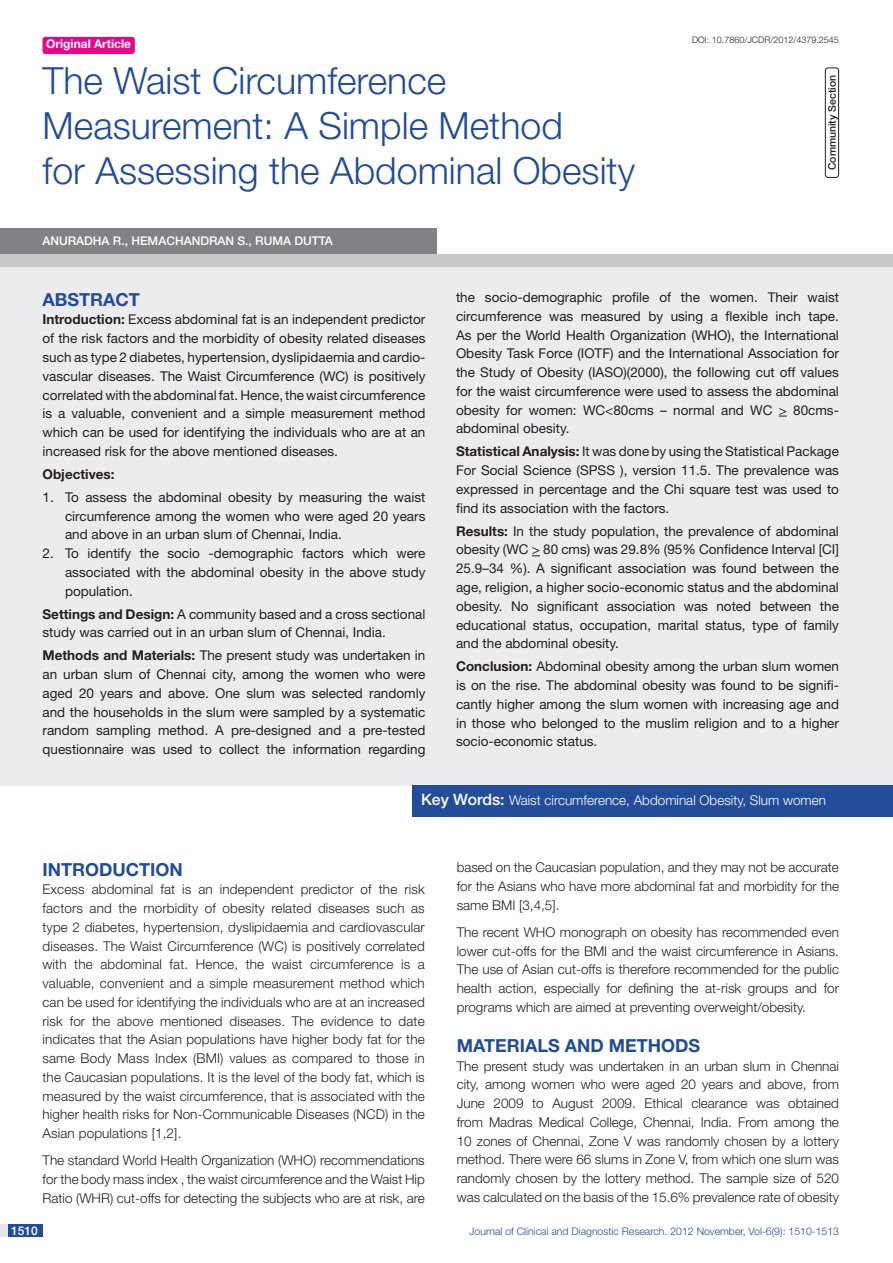
<style>
.page{position:relative;width:893px;height:1263px;background:#fff}
.page>*{position:absolute;margin:0;border:0;box-sizing:border-box;transform-origin:0 0}
.t1{font:300 37.5px/45px "Helvetica Neue";color:#214c99}
.Level_1{font:700 18px "Helvetica Neue";color:#214c99}
.Abstract_head{font:700 18px "Helvetica Neue";color:#214c99}
.Abstract_text{font:13.5px/18.8px "Helvetica Neue";color:#231f20;text-align:justify}
.Body_text{font:300 13.5px/18.8px "Helvetica Neue";color:#231f20;text-align:justify}
.t2{font:300 13.5px "Helvetica Neue";color:#fff}
.Abstract_text-2{font:700 13.5px "Helvetica Neue";color:#231f20}
.Author{font:500 12px "Helvetica Neue";color:#fff}
.t3{font:700 12px "Helvetica Neue";color:#fff}
.t4{font:300 10.5px "Helvetica Neue";color:#214c99}
.t5{font:500 10.5px "Helvetica Neue";color:#231f20}
.DOI{font:300 9px "Helvetica Neue";color:#231f20}
.s1{color:#244d99}
.s2{font-weight:700}
.s3{font-weight:500;font-size:15.75px}
</style>
<div class="page">
<div style="left:0;top:1224px;width:43px;height:13px;background:#e6e7e9"></div>
<div style="left:8px;top:1224px;width:35px;height:13px;background:#214c99"></div>
<div style="left:43px;top:37px;width:92px;height:17px;background:#ed028c;border-radius:3px"></div>
<div style="left:0;top:264px;width:893px;height:522px;background:#ececee"></div>
<div style="left:0;top:254px;width:893px;height:12px;background:#c7c8ca"></div>
<div style="left:413px;top:785px;width:480px;height:32px;background:#244d99"></div>
<div style="left:825px;top:68px;width:14px;height:110px;border:1px solid #231f20;border-radius:3px"></div>
<div style="left:0;top:228px;width:436px;height:26px;background:#808285"></div>
<p class="t3" style="left:46px;top:37px;width:87px">Original Article</p>
<p class="t1" style="left:43px;top:57px;width:594px">The Waist Circumference<br>Measurement: A Simple Method<br>for Assessing the Abdominal Obesity</p>
<p class="Author" style="left:43px;top:233px;width:290px">ANURADHA R., HEMACHANDRAN S., RUMA DUTTA</p>
<p class="DOI" style="left:692px;top:35px;width:148px">DOI: 10.7860/JCDR/2012/4379.2545</p>
<p class="t5" style="left:826px;top:170px;width:97px;rotate:-90deg">COMMUNITY SECTION</p>
<p class="Abstract_head" style="left:43px;top:288px;width:99px">ABST<span class="s1">RAC</span>T</p>
<p class="Abstract_text" style="left:43px;top:310px;width:384px"><span class="s2">Introduction:</span> Excess abdominal fat is an independent predictor of the risk factors and the morbidity of obesity related diseases such as type 2 diabetes, hypertension, dyslipidaemia and cardio&shy;vascular diseases. The Waist Circumference (WC) is positively correlated with the abdominal fat. Hence, the waist circumference is a valuable, convenient and a simple measurement method which can be used for identifying the individuals who are at an increased risk for the above mentioned diseases.</p>
<p class="Abstract_text-2" style="left:43px;top:466px;width:74px">Objectives:</p>
<p class="Abstract_text" style="left:65px;top:487px;width:362px;text-indent:-23px">1. To assess the abdominal obesity by measuring the waist circumference among the women who were aged 20 years and above in an urban slum of Chennai, India.</p>
<p class="Abstract_text" style="left:65px;top:544px;width:362px;text-indent:-23px">2. To identify the socio -demographic factors which were associated with the abdominal obesity in the above study population.</p>
<p class="Abstract_text" style="left:43px;top:604px;width:384px"><span class="s2">Settings and Design:</span> A community based and a cross sectional study was carried out in an urban slum of Chennai, India.</p>
<p class="Abstract_text" style="left:43px;top:646px;width:384px"><span class="s2">Methods and Materials:</span> The present study was undertaken in an urban slum of Chennai city, among the women who were aged 20 years and above. One slum was selected randomly and the households in the slum were sampled by a systematic random sampling method. A pre-designed and a pre-tested questionnaire was used to collect the information regarding</p>
<p class="Abstract_text" style="left:456px;top:288px;width:384px">the socio-demographic profile of the women. Their waist circumference was measured by using a flexible inch tape.<br>As per the World Health Organization (WHO), the International Obesity Task Force (IOTF) and the International Association for the Study of Obesity (IASO)(2000), the following cut off values for the waist circumference were used to assess the abdominal obesity for women: WC&lt;80cms – normal and WC &gt; 80cms&shy;abdominal obesity.</p>
<p class="Abstract_text" style="left:456px;top:442px;width:384px"><span class="s2">Statistical Analysis:</span> It was done by using the Statistical Package For Social Science (SPSS ), version 11.5. The prevalence was expressed in percentage and the Chi square test was used to find its association with the factors.</p>
<p class="Abstract_text" style="left:456px;top:521px;width:384px"><span class="s2">Results:</span> In the study population, the prevalence of abdominal obesity (WC &gt; 80 cms) was 29.8% (95% Confidence Interval [CI] 25.9–34 %). A significant association was found between the age, religion, a higher socio-economic status and the abdominal obesity. No significant association was noted between the educational status, occupation, marital status, type of family and the abdominal obesity.</p>
<p class="Abstract_text" style="left:456px;top:657px;width:384px"><span class="s2">Conclusion:</span> Abdominal obesity among the urban slum women is on the rise. The abdominal obesity was found to be signifi&shy;cantly higher among the slum women with increasing age and in those who belonged to the muslim religion and to a higher socio-economic status.</p>
<p class="t2" style="left:421px;top:792px;width:406px"><span class="s3">KEY WORDS:</span> Waist circumference, Abdominal Obesity, Slum women</p>
<p class="Level_1" style="left:43px;top:858px;width:33px">Introd</p>
<p class="Level_1" style="left:113px;top:858px;width:25px">uctio</p>
<p class="Level_1" style="left:169px;top:858px;width:15px">n</p>
<p class="Body_text" style="left:43px;top:880px;width:384px">Excess abdominal fat is an independent predictor of the risk factors and the morbidity of obesity related diseases such as type 2 diabetes, hypertension, dyslipidaemia and cardiovascular diseases. The Waist Circumference (WC) is positively correlated with the abdominal fat. Hence, the waist circumference is a valuable, convenient and a simple measurement method which can be used for identifying the individuals who are at an increased risk for the above mentioned diseases. The evidence to date indicates that the Asian populations have higher body fat for the same Body Mass Index (BMI) values as compared to those in the Caucasian populations. It is the level of the body fat, which is measured by the waist circumference, that is associated with the higher health risks for Non-Communicable Diseases (NCD) in the Asian populations [1,2].</p>
<p class="Body_text" style="left:43px;top:1151px;width:384px">The standard World Health Organization (WHO) recommendations for the body mass index , the waist circumference and the Waist Hip Ratio (WHR) cut-offs for detecting the subjects who are at risk, are</p>
<p class="Body_text" style="left:457px;top:858px;width:384px">based on the Caucasian population, and they may not be accurate for the Asians who have more abdominal fat and morbidity for the same BMI [3,4,5].</p>
<p class="Body_text" style="left:457px;top:922px;width:384px">The recent WHO monograph on obesity has recommended even lower cut-offs for the BMI and the waist circumference in Asians.<br>The use of Asian cut-offs is therefore recommended for the public health action, especially for defining the at-risk groups and for programs which are aimed at preventing overweight/obesity.</p>
<p class="Level_1" style="left:457px;top:1034px;width:218px">Materials And Methods</p>
<p class="Body_text" style="left:457px;top:1056px;width:384px">The present study was undertaken in an urban slum in Chennai city, among women who were aged 20 years and above, from June 2009 to August 2009. Ethical clearance was obtained from Madras Medical College, Chennai, India. From among the 10 zones of Chennai, Zone V was randomly chosen by a lottery method. There were 66 slums in Zone V, from which one slum was randomly chosen by the lottery method. The sample size of 520 was calculated on the basis of the 15.6% prevalence rate of obesity</p>
<p class="Author" style="left:11px;top:1223px;width:28px">1510</p>
<p class="t4" style="left:469px;top:1225px;width:371px">Journal of Clinical and Diagnostic Research. 2012 November, Vol-6(9): 1510-1513</p>
</div>
